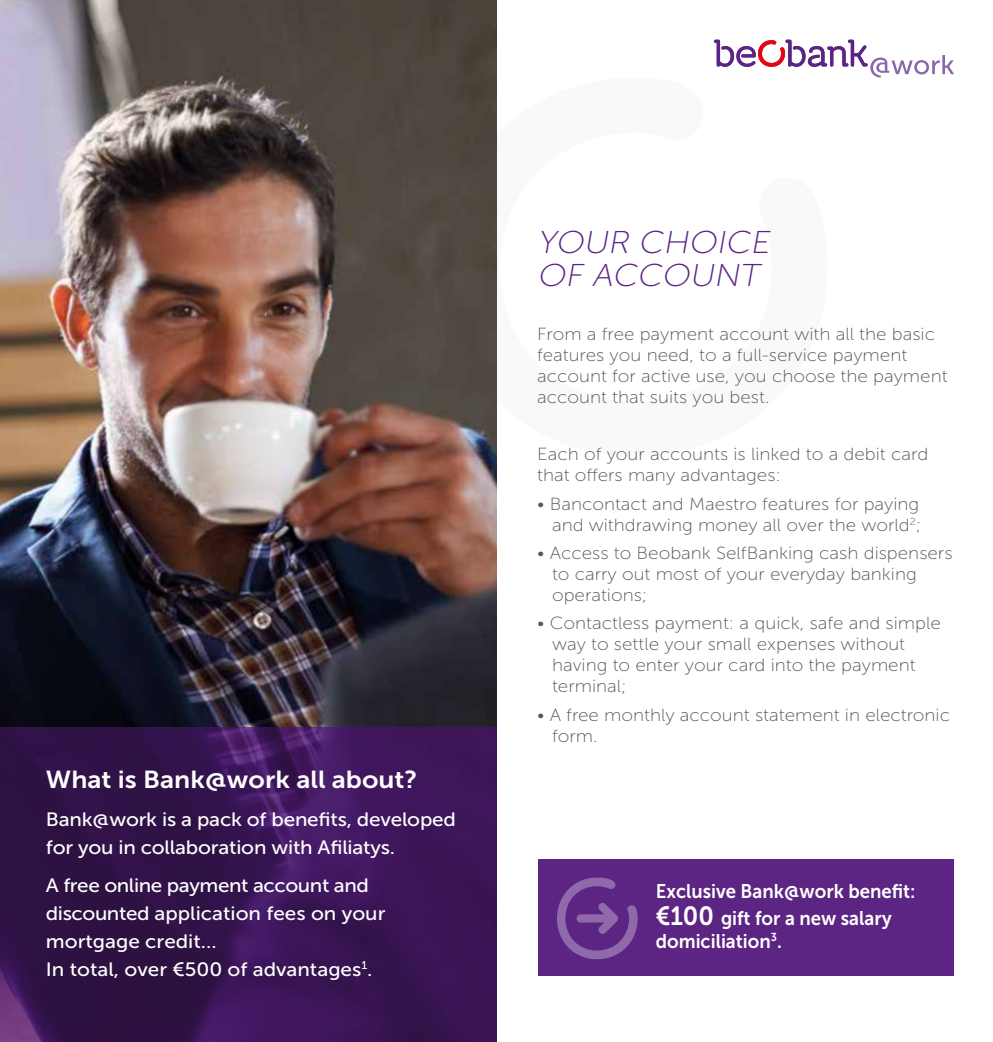
<style>
.page{position:relative;width:993px;height:1042px;background:#fff}
.page>*{position:absolute;margin:0;border:0;box-sizing:border-box;transform-origin:0 0}
.t1{font:italic 31.5px/33.2px "Museo Sans 100";color:#5c2483;scale:1.08 1}
.t2{font:24.5px "Museo Sans 700";color:#fff;scale:1.08 1}
.t3{font:19.78px/27.5px "Museo Sans 700";color:#fff;scale:.94 1}
.t4{font:19.25px/28px "Museo Sans 500";letter-spacing:-.01em;color:#fff;scale:1.08 1}
.t5{font:17.5px/21px "Museo Sans 100";color:#575756;scale:1.08 1}
.s1{font-size:26.25px}
</style>
<div class="page">
<svg style="left:714px;top:40px;width:239px;height:38px"></svg>
<div style="left:538px;top:859px;width:414px;height:117px;background:#5c2483"></div>
<svg style="left:557px;top:877px;width:80px;height:82px"></svg>
<img style="left:0;top:0;width:496px;height:727px">
<svg style="left:0;top:727px;width:496px;height:315px;background:#371551"></svg>
<h2 class="t2" style="left:46px;top:766px;width:345px">What is Bank@work all about?</h2>
<p class="t4" style="left:46px;top:805px;width:381px">Bank@work is a pack of benefits, developed for you in collaboration with Afiliatys.</p>
<p class="t4" style="left:46px;top:871px;width:316px">A free online payment account and discounted application fees on your mortgage credit...<br>In total, over €500 of advantages<sup>1</sup>.</p>
<h1 class="t1" style="left:537px;top:226px;width:222px">YOUR CHOICE<br>OF ACCOUNT</h1>
<p class="t5" style="left:537px;top:324px;width:381px">From a free payment account with all the basic features you need, to a full-service payment account for active use, you choose the payment account that suits you best.</p>
<p class="t5" style="left:537px;top:444px;width:363px">Each of your accounts is linked to a debit card that offers many advantages:</p>
<p class="t5" style="left:537px;top:493px;width:357px;text-align:right">• Bancontact and Maestro features for paying and withdrawing money all over the world<sup>2</sup>;</p>
<p class="t5" style="left:552px;top:543px;width:372px;text-indent:-15px">• Access to Beobank SelfBanking cash dispensers to carry out most of your everyday banking operations;</p>
<p class="t5" style="left:552px;top:613px;width:361px;text-indent:-15px">• Contactless payment: a quick, safe and simple way to settle your small expenses without having to enter your card into the payment terminal;</p>
<p class="t5" style="left:552px;top:704px;width:370px;text-indent:-15px">• A free monthly account statement in electronic form.</p>
<p class="t3" style="left:655px;top:877px;width:278px">Exclusive Bank@work benefit: <span class="s1">€100</span> gift for a new salary</p>
<p class="t3" style="left:655px;top:927px;width:135px">domiciliation<sup>3</sup>.</p>
</div>
